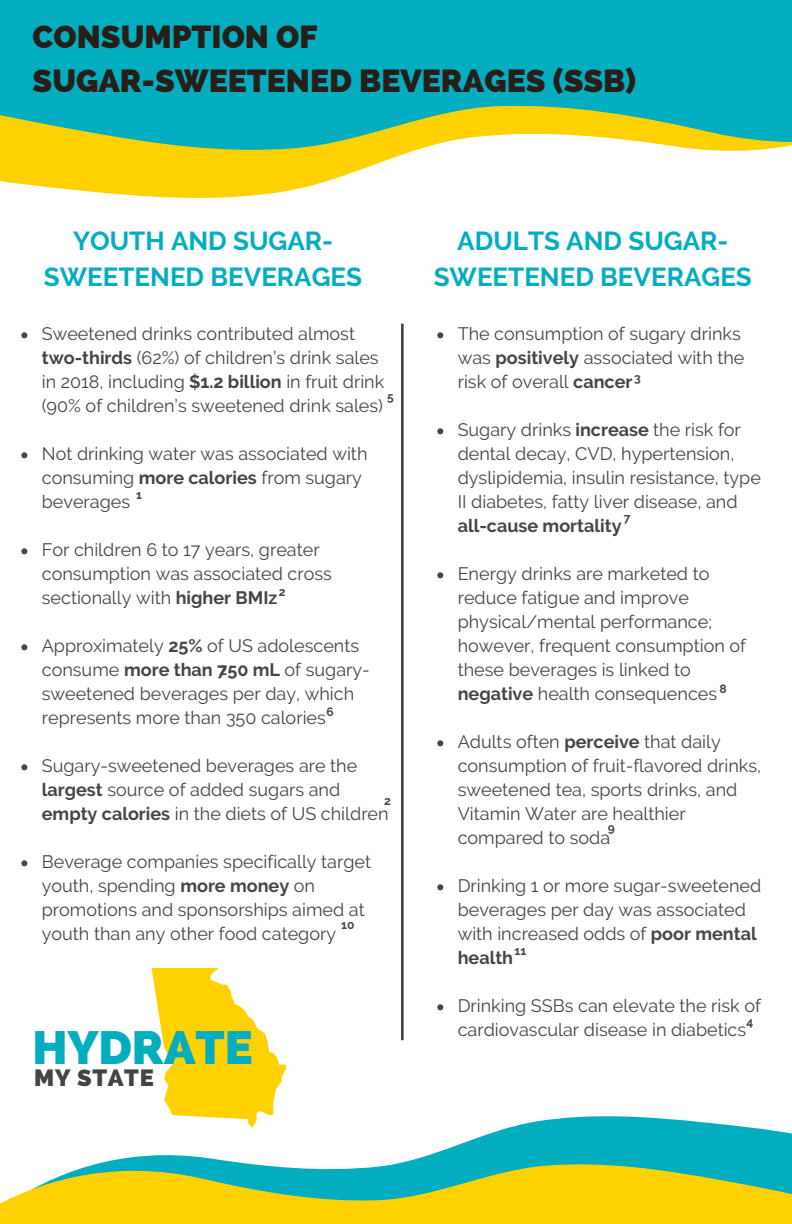
<style>
.page{position:relative;width:792px;height:1224px;background:#fff}
.page>*{position:absolute;margin:0;border:0;box-sizing:border-box;transform-origin:0 0}
.t1{font:800 46.8px "Raleway";color:#02adbf}
.t2{font:800 32px "Raleway";color:#291d18}
.t3{font:700 26px/36px "Raleway";color:#02adbf;text-align:center}
.t4{font:800 23.6px "Raleway";letter-spacing:.03em;color:#444}
.t5{font:18px/24px "Raleway";color:#444}
.t6{font:700 13.4px "Open Sans";color:#444}
.t7{font:700 12px "Raleway";color:#444}
.s1{font-weight:700}
</style>
<div class="page">
<svg style="left:21px;top:332px;width:6px;height:6px"></svg>
<svg style="left:21px;top:452px;width:6px;height:6px"></svg>
<svg style="left:21px;top:548px;width:6px;height:6px"></svg>
<svg style="left:21px;top:644px;width:6px;height:6px"></svg>
<svg style="left:21px;top:764px;width:6px;height:6px"></svg>
<svg style="left:21px;top:860px;width:6px;height:6px"></svg>
<svg style="left:437px;top:332px;width:6px;height:6px"></svg>
<svg style="left:437px;top:428px;width:6px;height:6px"></svg>
<svg style="left:437px;top:572px;width:6px;height:6px"></svg>
<svg style="left:437px;top:740px;width:6px;height:6px"></svg>
<svg style="left:437px;top:884px;width:6px;height:6px"></svg>
<svg style="left:437px;top:1004px;width:6px;height:6px"></svg>
<svg style="left:401px;top:324px;width:3px;height:716px;background:#5a5a5a"></svg>
<svg style="left:0;top:159px;width:390px;height:39px;fill:#ffd101"></svg>
<svg style="left:0;top:0;width:792px;height:159px;background:#31b6a8"></svg>
<svg style="left:135px;top:1116px;width:657px;height:41px"></svg>
<svg style="left:0;top:1157px;width:792px;height:67px;background:#b6ca4c"></svg>
<svg style="left:152px;top:968px;width:134px;height:160px"></svg>
<p class="t2" style="left:33px;top:18px;width:286px">CONSUMPTION OF</p>
<p class="t2" style="left:33px;top:62px;width:605px">SUGAR-SWEETENED BEVERAGES (SSB)</p>
<p class="t3" style="left:44px;top:223px;width:320px">YOUTH AND SUGAR-<br>SWEETENED BEVERAGES</p>
<p class="t3" style="left:434px;top:223px;width:320px">ADULTS AND SUGAR-<br>SWEETENED BEVERAGES</p>
<p class="t5" style="left:42px;top:321px;width:344px">Sweetened drinks contributed almost <span class="s1">two-thirds</span> (62%) of children’s drink sales in 2018, including <span class="s1">$1.2 billion</span> in fruit drink (90% of children’s sweetened drink sales)</p>
<p class="t5" style="left:42px;top:441px;width:327px">Not drinking water was associated with consuming <span class="s1">more calories</span> from sugary beverages</p>
<p class="t5" style="left:42px;top:537px;width:292px">For children 6 to 17 years, greater consumption was associated cross sectionally with <span class="s1">higher BMIz</span></p>
<p class="t5" style="left:42px;top:633px;width:330px">Approximately <span class="s1">25%</span> of US adolescents consume <span class="s1">more than 750 mL</span> of sugary&shy;sweetened beverages per day, which represents more than 350 calories</p>
<p class="t5" style="left:42px;top:753px;width:348px">Sugary-sweetened beverages are the <span class="s1">largest</span> source of added sugars and <span class="s1">empty calories</span> in the diets of US children</p>
<p class="t5" style="left:42px;top:849px;width:331px">Beverage companies specifically target youth, spending <span class="s1">more money</span> on promotions and sponsorships aimed at youth than any other food category</p>
<p class="t7" style="left:387px;top:389px;width:8px">5</p>
<p class="t7" style="left:136px;top:488px;width:7px">1</p>
<p class="t7" style="left:279px;top:585px;width:8px">2</p>
<p class="t6" style="left:219px;top:661px;width:9px">2</p>
<p class="t7" style="left:326px;top:704px;width:9px">6</p>
<p class="t7" style="left:384px;top:793px;width:8px">2</p>
<p class="t7" style="left:341px;top:918px;width:15px">10</p>
<p class="t1" style="left:33px;top:1020px;width:222px">HYDRATE</p>
<p class="t4" style="left:34px;top:1064px;width:121px">MY STATE</p>
<p class="t5" style="left:458px;top:321px;width:288px">The consumption of sugary drinks was <span class="s1">positively</span> associated with the risk of overall <span class="s1">cancer</span></p>
<p class="t5" style="left:458px;top:417px;width:305px">Sugary drinks <span class="s1">increase</span> the risk for dental decay, CVD, hypertension, dyslipidemia, insulin resistance, type II diabetes, fatty liver disease, and <span class="s1">all-cause mortality</span></p>
<p class="t5" style="left:458px;top:561px;width:290px">Energy drinks are marketed to reduce fatigue and improve physical/mental performance; however, frequent consumption of these beverages is linked to <span class="s1">negative</span> health consequences</p>
<p class="t5" style="left:458px;top:729px;width:305px">Adults often <span class="s1">perceive</span> that daily consumption of fruit-flavored drinks, sweetened tea, sports drinks, and<br>Vitamin Water are healthier compared to soda</p>
<p class="t5" style="left:458px;top:873px;width:305px">Drinking 1 or more sugar-sweetened beverages per day was associated with increased odds of <span class="s1">poor mental health</span></p>
<p class="t5" style="left:458px;top:993px;width:305px">Drinking SSBs can elevate the risk of cardiovascular disease in diabetics</p>
<p class="t7" style="left:634px;top:371px;width:8px">3</p>
<p class="t7" style="left:624px;top:511px;width:8px">7</p>
<p class="t7" style="left:720px;top:681px;width:9px">8</p>
<p class="t7" style="left:608px;top:821px;width:9px">9</p>
<p class="t7" style="left:515px;top:944px;width:13px">11</p>
<p class="t7" style="left:747px;top:1014px;width:8px">4</p>
</div>
